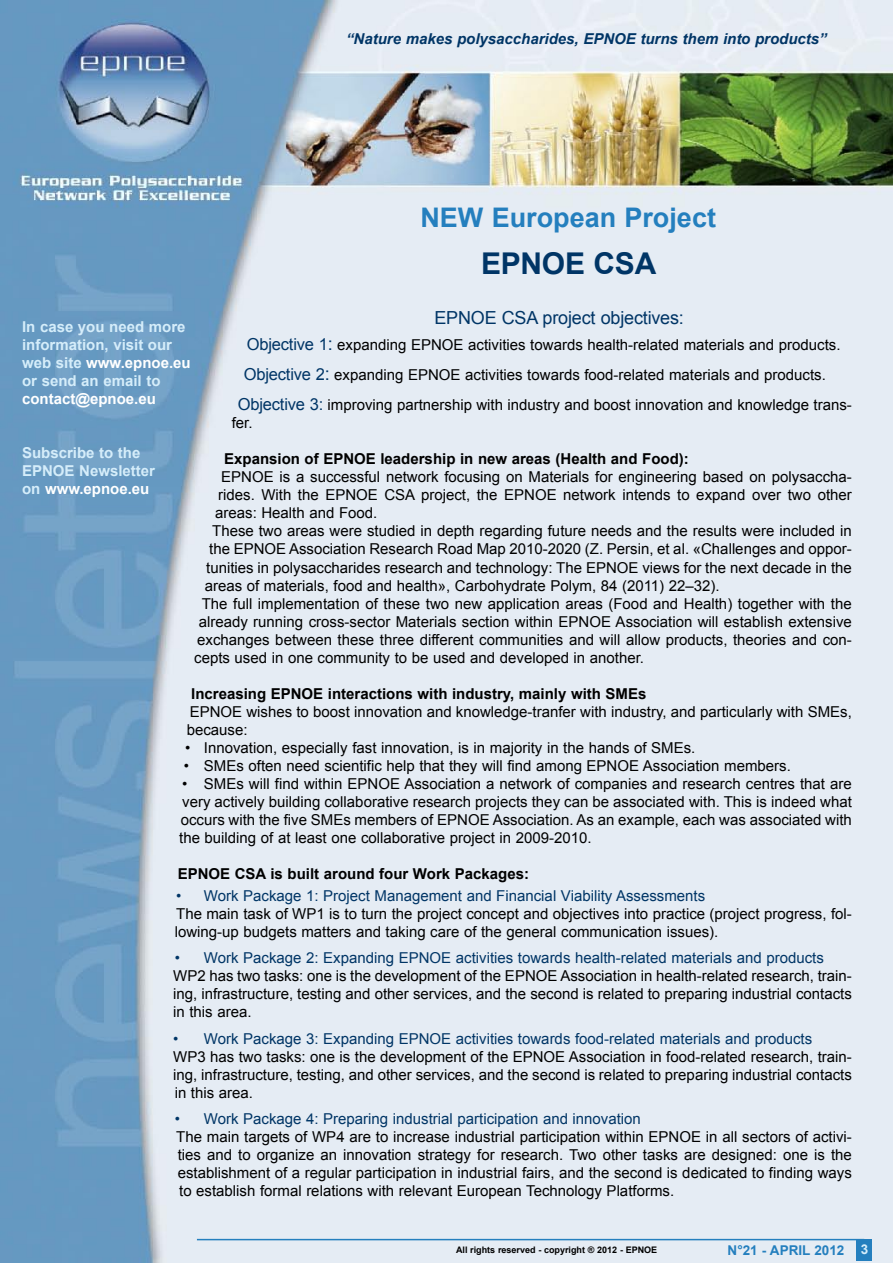
<style>
.page{position:relative;width:893px;height:1263px;background:#fff}
.page>*{position:absolute;margin:0;border:0;box-sizing:border-box;transform-origin:0 0}
.t1{font:700 30px "Arial";letter-spacing:-.01em;color:#003566}
.t2{font:700 27px "Arial";color:#247fbe}
.t3{font:18px "Arial";letter-spacing:-.01em;color:#003566}
.t4{font:15px/18px "Arial";color:#000;text-align:justify}
.t5{font:15px "Arial";color:#003566}
.t6{font:700 15px "Arial";color:#000}
.t7{font:700 15px/18px "Arial";color:#d5edfa}
.t8{font:italic 700 15px "Arial";color:#003566}
.t9{font:700 15px "Arial";color:#fff}
.t10{font:700 13.5px "Arial";color:#247fbe}
.t11{font:700 9px "Arial";color:#000}
.s1{color:#fff}
.s2{font-size:16.5px;color:#003566}
.s3{font-size:18px;color:#003566}
.s4{color:#d5edfa}
</style>
<div class="page">
<img style="left:0;top:0;width:892px;height:1263px">
<hr style="left:197px;top:1239px;width:667px;height:1px;background:#247fbe">
<div style="left:856px;top:1239px;width:16px;height:21px;background:#247fbe"></div>
<p class="t8" style="left:346px;top:29px;width:482px">“Nature makes polysaccharides, EPNOE turns them into products”</p>
<h2 class="t2" style="left:420px;top:200px;width:297px">NEW European Project</h2>
<h1 class="t1" style="left:481px;top:244px;width:177px">EPNOE CSA</h1>
<p class="t3" style="left:434px;top:305px;width:251px">EPNOE CSA project objectives:</p>
<p class="t7" style="left:22px;top:318px;width:170px">In case you need more information, visit our web site <span class="s1">www.epnoe.eu </span>or send an email to</p>
<p class="t9" style="left:22px;top:389px;width:135px">contact@epnoe.eu</p>
<p class="t7" style="left:22px;top:444px;width:134px">Subscribe to the<br>EPNOE Newsletter on <span class="s1">www.epnoe.eu</span></p>
<p class="t4" style="left:247px;top:336px;width:595px"><span class="s2">Objective 1</span><span class="s3">:</span> expanding EPNOE activities towards health-related materials and products.</p>
<p class="t4" style="left:244px;top:366px;width:584px"><span class="s2">Objective 2</span><span class="s3">:</span> expanding EPNOE activities towards food-related materials and products.</p>
<p class="t4" style="left:238px;top:396px;width:616px"><span class="s2">Objective 3:</span> improving partnership with industry and boost innovation and knowledge trans-</p>
<p class="t4" style="left:232px;top:414px;width:22px">fer.</p>
<p class="t6" style="left:224px;top:449px;width:466px">Expansion of EPNOE leadership in new areas (Health and Food):</p>
<p class="t4" style="left:221px;top:468px;width:632px">EPNOE is a successful network focusing on Materials for engineering based on polysaccha-</p>
<p class="t4" style="left:218px;top:486px;width:635px">rides. With the EPNOE CSA project, the EPNOE network intends to expand over two other</p>
<p class="t4" style="left:215px;top:504px;width:164px">areas: Health and Food.</p>
<p class="t4" style="left:212px;top:522px;width:641px">These two areas were studied in depth regarding future needs and the results were included in</p>
<p class="t4" style="left:209px;top:540px;width:644px">the EPNOE Association Research Road Map 2010-2020 (Z. Persin, et al. «Challenges and oppor-</p>
<p class="t4" style="left:206px;top:558px;width:647px">tunities in polysaccharides research and technology: The EPNOE views for the next decade in the</p>
<p class="t4" style="left:205px;top:576px;width:517px">areas of materials, food and health», Carbohydrate Polym, 84 (2011) 22–32).</p>
<p class="t4" style="left:202px;top:594px;width:652px">The full implementation of these two new application areas (Food and Health) together with the</p>
<p class="t4" style="left:199px;top:612px;width:655px">already running cross-sector Materials section within EPNOE Association will establish extensive</p>
<p class="t4" style="left:197px;top:630px;width:656px">exchanges between these three different communities and will allow products, theories and con-</p>
<p class="t4" style="left:194px;top:648px;width:451px">cepts used in one community to be used and developed in another.</p>
<p class="t6" style="left:191px;top:683px;width:457px">Increasing EPNOE interactions with industry, mainly with SMEs</p>
<p class="t4" style="left:187px;top:702px;width:667px">EPNOE wishes to boost innovation and knowledge-tranfer with industry, and particularly with SMEs, because:</p>
<p class="t4" style="left:185px;top:738px;width:512px">• Innovation, especially fast innovation, is in majority in the hands of SMEs.</p>
<p class="t4" style="left:184px;top:756px;width:609px">• SMEs often need scientific help that they will find among EPNOE Association members.</p>
<p class="t4" style="left:179px;top:774px;width:674px">• SMEs will find within EPNOE Association a network of companies and research centres that are very actively building collaborative research projects they can be associated with. This is indeed what occurs with the five SMEs members of EPNOE Association. As an example, each was associated with the building of at least one collaborative project in 2009-2010.</p>
<p class="t6" style="left:178px;top:863px;width:353px">EPNOE CSA is built around four Work Packages:</p>
<p class="t5" style="left:176px;top:886px;width:531px">• Work Package 1: Project Management and Financial Viability Assessments</p>
<p class="t4" style="left:175px;top:905px;width:679px">The main task of WP1 is to turn the project concept and objectives into practice (project progress, fol&shy;lowing-up budgets matters and taking care of the general communication issues).</p>
<p class="t5" style="left:175px;top:948px;width:651px">• Work Package 2: Expanding EPNOE activities towards health-related materials and products</p>
<p class="t4" style="left:173px;top:967px;width:680px">WP2 has two tasks: one is the development of the EPNOE Association in health-related research, train&shy;ing, infrastructure, testing and other services, and the second is related to preparing industrial contacts in this area.</p>
<p class="t5" style="left:173px;top:1029px;width:641px">• Work Package 3: Expanding EPNOE activities towards food-related materials and products</p>
<p class="t4" style="left:173px;top:1048px;width:680px">WP3 has two tasks: one is the development of the EPNOE Association in food-related research, train&shy;ing, infrastructure, testing, and other services, and the second is related to preparing industrial contacts in this area.</p>
<p class="t5" style="left:175px;top:1109px;width:468px">• Work Package 4: Preparing industrial participation and innovation</p>
<p class="t4" style="left:176px;top:1128px;width:677px">The main targets of WP4 are to increase industrial participation within EPNOE in all sectors of activi&shy;ties and to organize an innovation strategy for research. Two other tasks are designed: one is the establishment of a regular participation in industrial fairs, and the second is dedicated to finding ways to establish formal relations with relevant European Technology Platforms.</p>
<p class="t11" style="left:456px;top:1244px;width:203px">All rights reserved - copyright ® 2012 - EPNOE</p>
<p class="t10" style="left:728px;top:1241px;width:142px">N°21 - APRIL 2012 <span class="s4">3</span></p>
</div>
